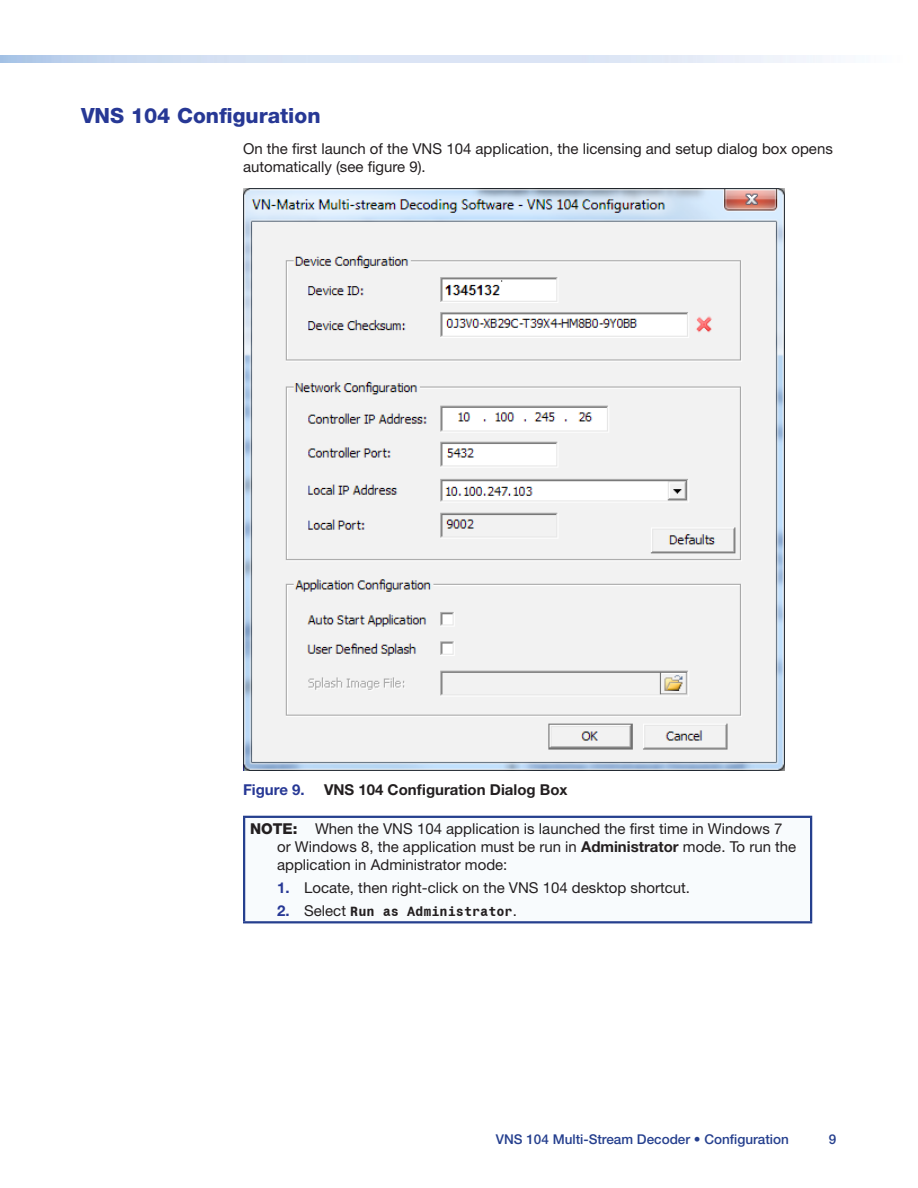
<style>
.page{position:relative;width:918px;height:1188px;background:#fff}
.page>*{position:absolute;margin:0;border:0;box-sizing:border-box;transform-origin:0 0}
.Heading_1_-_lpg{font:800 21px "Helvetica Neue LT Std";color:#273895}
.Note_Text{font:15px/18px "Helvetica Neue LT Std";color:#231f20}
.Body_-_lpg{font:15px/18px "Helvetica Neue LT Std";color:#231f20}
.Numbered_Table_start{font:15px "Helvetica Neue LT Std";color:#231f20}
.Figure_Caption__Text{font:700 15px "Helvetica Neue LT Std";color:#231f20}
.Figure_Caption__Text-2{font:700 15px "Helvetica Neue LT Std";color:#273895}
.Header_and_Footer{font:500 13.5px "Helvetica Neue LT Std";color:#253f8e}
.Numbered_Table_conti{font:700 13.5px "Extronmono";color:#231f20}
.s1{font-weight:800}
.s2{font-weight:700}
.s3{font-weight:700;color:#273895}
.s4{font-family:"Helvetica Neue LT Std";font-size:15px;color:#273895}
.s5{font-family:"Helvetica Neue LT Std";font-weight:400;font-size:15px}
</style>
<div class="page">
<img style="left:243px;top:189px;width:541px;height:582px">
<div style="left:244px;top:817px;width:567px;height:105px;background:#f8fbfd"></div>
<hr style="left:243px;top:816px;width:569px;height:2px;background:#253f8e">
<hr style="left:243px;top:818px;width:2px;height:103px;background:#253f8e">
<hr style="left:810px;top:818px;width:2px;height:103px;background:#253f8e">
<hr style="left:243px;top:921px;width:569px;height:2px;background:#253f8e">
<p class="Heading_1_-_lpg" style="left:81px;top:103px;width:241px">VNS 104 Configuration</p>
<p class="Body_-_lpg" style="left:243px;top:140px;width:591px">On the first launch of the VNS 104 application, the licensing and setup dialog box opens automatically (see figure 9).</p>
<p class="Figure_Caption__Text-2" style="left:243px;top:781px;width:63px">Figure 9.</p>
<p class="Figure_Caption__Text" style="left:324px;top:781px;width:245px">VNS 104 Configuration Dialog Box</p>
<p class="Note_Text" style="left:277px;top:819px;width:521px;text-indent:-27px"><span class="s1">NOTE:</span> When the VNS 104 application is launched the first time in Windows 7 or Windows 8, the application must be run in <span class="s2">Administrator</span> mode. To run the application in Administrator mode:</p>
<p class="Numbered_Table_start" style="left:277px;top:879px;width:414px"><span class="s3">1.</span> Locate, then right-click on the VNS 104 desktop shortcut.</p>
<p class="Numbered_Table_conti" style="left:277px;top:903px;width:241px"><span class="s4">2.</span> <span class="s5">Select</span> Run as Administrator<span class="s5">.</span></p>
<p class="Header_and_Footer" style="left:496px;top:1131px;width:295px">VNS 104 Multi‑Stream Decoder • Configuration</p>
<p class="Header_and_Footer" style="left:829px;top:1131px;width:9px">9</p>
</div>
